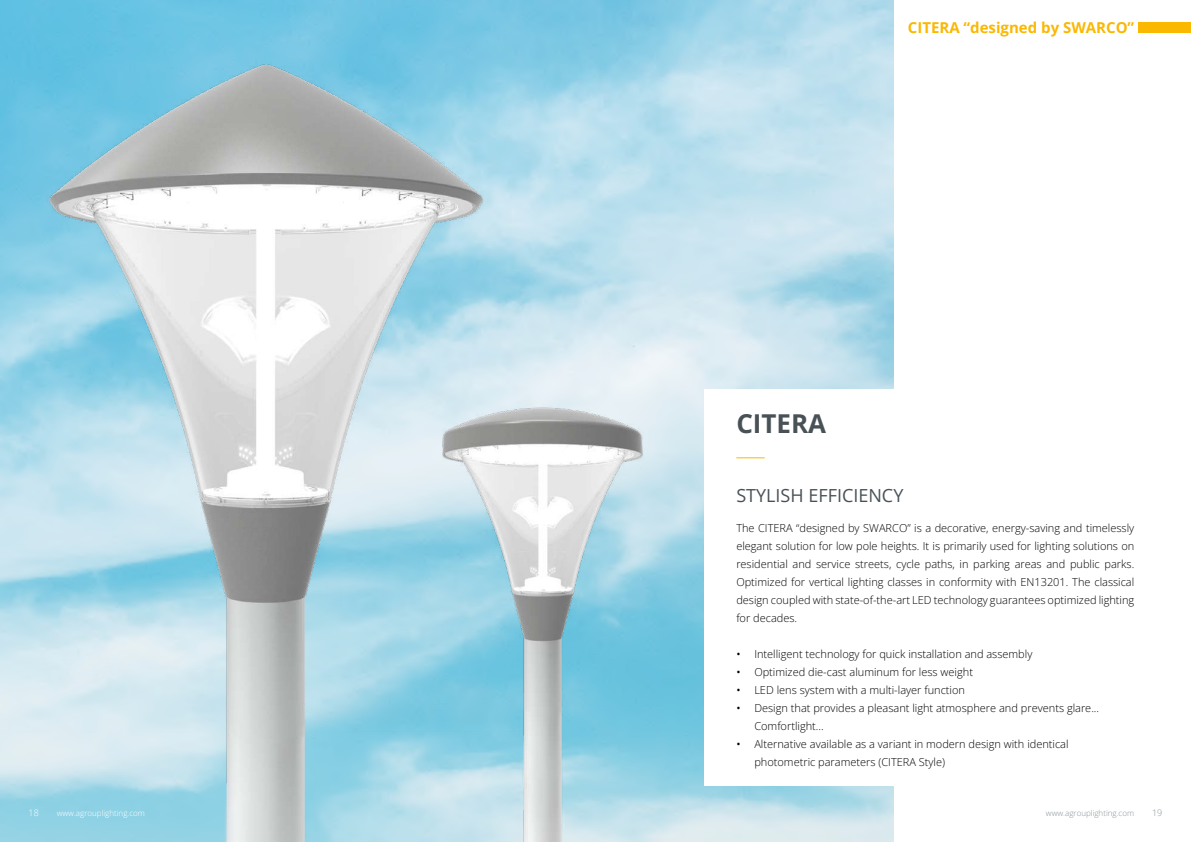
<style>
.page{position:relative;width:1191px;height:842px;background:#fff}
.page>*{position:absolute;margin:0;border:0;box-sizing:border-box;transform-origin:0 0}
.t1{font:700 26px "Open Sans";color:#485156}
.t2{font:18px "Open Sans";color:#485156}
.t3{font:700 15px "Open Sans";color:#fbb800}
.t4{font:300 11px/18px "Open Sans";color:#000}
.t5{font:300 9px "Open Sans";color:#fff}
.t6{font:300 9px "Open Sans";color:#899297}
.t7{font:300 8px "Open Sans";color:#fff}
.t8{font:300 8px "Open Sans";color:#899297}
.s1{font-weight:400}
</style>
<div class="page">
<img style="left:0;top:0;width:617px;height:842px">
<img style="left:401px;top:303px;width:337px;height:539px">
<div style="left:704px;top:389px;width:442px;height:396px;background:#fff"></div>
<svg style="left:736px;top:457px;width:28px;height:1px"></svg>
<div style="left:1138px;top:22px;width:53px;height:11px;background:#fbb800"></div>
<h3 class="t3" style="left:908px;top:17px;width:228px">CITERA “designed by SWARCO”</h3>
<h1 class="t1" style="left:736px;top:406px;width:91px">CITERA</h1>
<h2 class="t2" style="left:736px;top:483px;width:169px">STYLISH EFFICIENCY</h2>
<p class="t4" style="left:736px;top:519px;width:399px;text-align:justify">The CITERA “designed by SWARCO” is a decorative, energy-saving and timelessly elegant solution for low pole heights. It is primarily used for lighting solutions on residential and service streets, cycle paths, in parking areas and public parks.<br>Optimized for vertical lighting classes in conformity with EN13201. The classical design coupled with state-of-the-art LED technology guarantees optimized lighting for decades.</p>
<p class="t4" style="left:736px;top:645px;width:297px"><span class="s1">•</span> Intelligent technology for quick installation and assembly</p>
<p class="t4" style="left:736px;top:663px;width:238px"><span class="s1">•</span> Optimized die-cast aluminum for less weight</p>
<p class="t4" style="left:736px;top:681px;width:230px"><span class="s1">•</span> LED lens system with a multi-layer function</p>
<p class="t4" style="left:754px;top:699px;width:346px;text-indent:-18px"><span class="s1">•</span> Design that provides a pleasant light atmosphere and prevents glare...<br>Comfortlight...</p>
<p class="t4" style="left:754px;top:735px;width:316px;text-indent:-18px"><span class="s1">•</span> Alternative available as a variant in modern design with identical photometric parameters (CITERA Style)</p>
<p class="t5" style="left:29px;top:807px;width:12px">18</p>
<p class="t7" style="left:57px;top:808px;width:90px">www.agrouplighting.com</p>
<p class="t8" style="left:1046px;top:808px;width:90px">www.agrouplighting.com</p>
<p class="t6" style="left:1152px;top:807px;width:12px">19</p>
</div>
